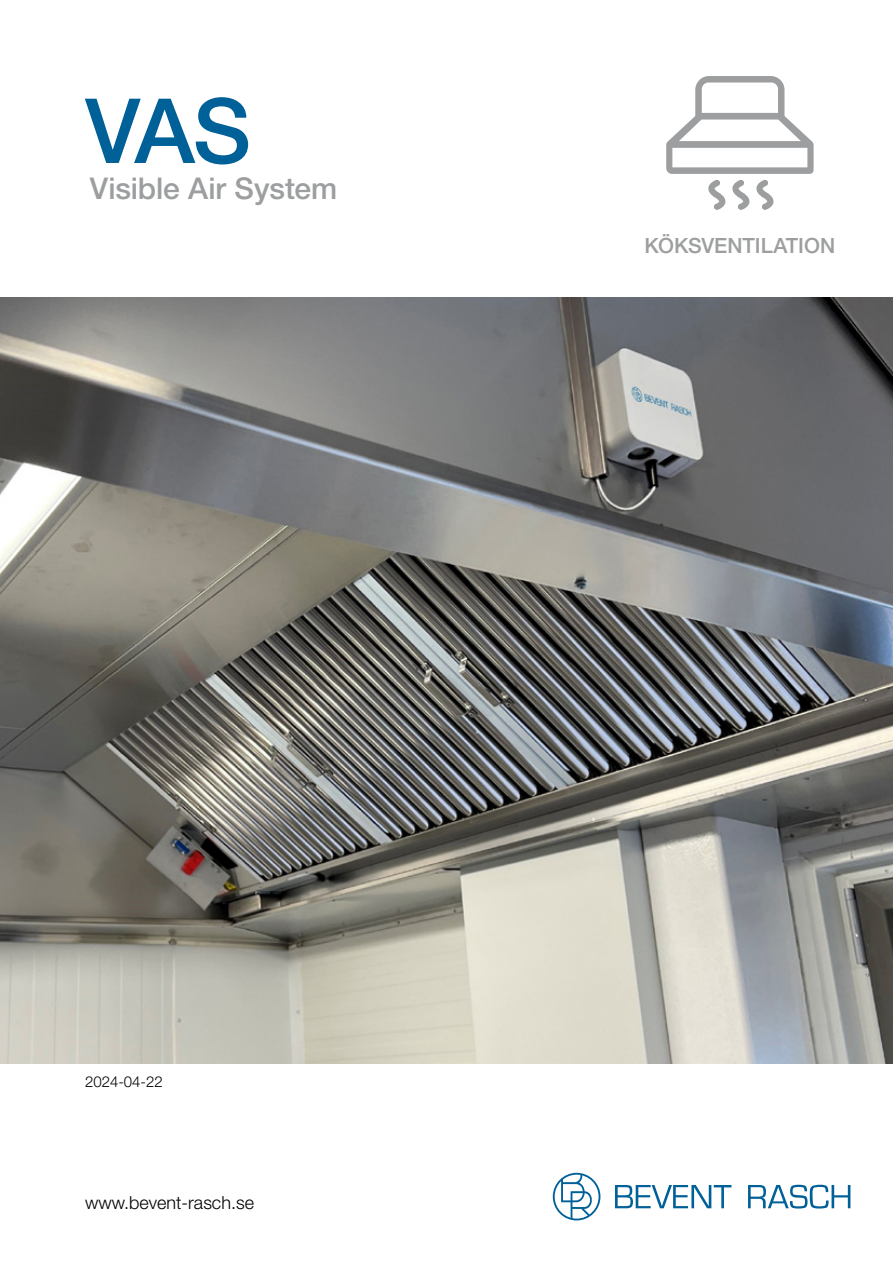
<style>
.page{position:relative;width:893px;height:1263px;background:#fff}
.page>*{position:absolute;margin:0;border:0;box-sizing:border-box;transform-origin:0 0}
.t1{font:500 90px "Helvetica Neue LT Std";color:#006098}
.t2{font:500 30px "Helvetica Neue LT Std";letter-spacing:-.005em;color:#9c9e9f}
.t3{font:500 21px "Helvetica Neue LT Std";letter-spacing:-.005em;color:#9c9e9f}
.t4{font:300 18px "Helvetica Neue LT Std";color:#000}
.t5{font:300 15px "Helvetica Neue LT Std";color:#000}
</style>
<div class="page">
<svg style="left:615px;top:1185px;width:116px;height:23px"></svg>
<svg style="left:748px;top:1185px;width:102px;height:23px"></svg>
<svg style="left:553px;top:1173px;width:47px;height:47px"></svg>
<svg style="left:666px;top:76px;width:148px;height:134px"></svg>
<img style="left:0;top:298px;width:893px;height:765px">
<h1 class="t1" style="left:85px;top:77px;width:167px">VAS</h1>
<h2 class="t2" style="left:90px;top:170px;width:249px">Visible Air System</h2>
<p class="t3" style="left:645px;top:233px;width:192px">KÖKSVENTILATION</p>
<p class="t5" style="left:85px;top:1072px;width:79px">2024-04-22</p>
<p class="t4" style="left:85px;top:1191px;width:170px">www.bevent-rasch.se</p>
</div>
